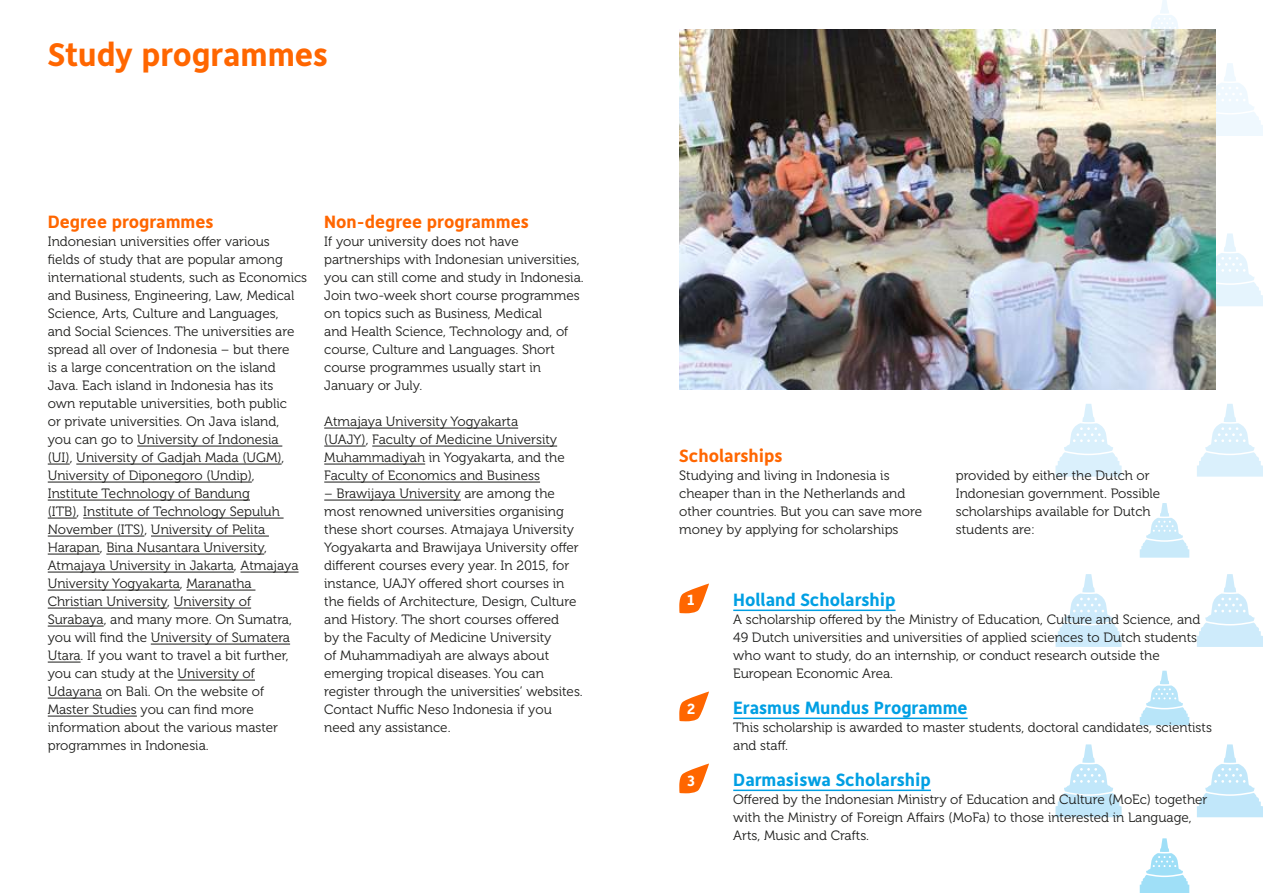
<style>
.page{position:relative;width:1263px;height:893px;background:#fff}
.page>*{position:absolute;margin:0;border:0;box-sizing:border-box;transform-origin:0 0}
.t1{font:700 33px "Depot";color:#f60}
.t2{font:700 18px "Depot";color:#009fe3}
.t3{font:700 18px "Depot";color:#f60}
.t4{font:700 15px "Depot";color:#fff}
.t5{font:13.5px/18px "Museo 300";color:#1d1d1b}
</style>
<div class="page">
<svg style="left:1215px;top:63px;width:48px;height:73px"></svg>
<svg style="left:1215px;top:233px;width:48px;height:73px"></svg>
<svg style="left:1055px;top:404px;width:67px;height:73px"></svg>
<svg style="left:1197px;top:404px;width:66px;height:73px"></svg>
<svg style="left:1055px;top:574px;width:67px;height:73px"></svg>
<svg style="left:1197px;top:574px;width:66px;height:73px"></svg>
<svg style="left:1055px;top:744px;width:67px;height:73px"></svg>
<svg style="left:1197px;top:744px;width:66px;height:73px"></svg>
<svg style="left:1140px;top:0;width:49px;height:30px"></svg>
<svg style="left:1140px;top:503px;width:49px;height:55px"></svg>
<svg style="left:1140px;top:671px;width:49px;height:54px"></svg>
<svg style="left:1140px;top:838px;width:49px;height:55px"></svg>
<img style="left:679px;top:30px;width:536px;height:360px">
<hr style="left:733px;top:610px;width:162px;height:1px;background:#009fe3">
<hr style="left:733px;top:718px;width:235px;height:1px;background:#009fe3">
<hr style="left:733px;top:790px;width:198px;height:1px;background:#009fe3">
<svg style="left:679px;top:583px;width:30px;height:30px"></svg>
<svg style="left:679px;top:691px;width:30px;height:30px"></svg>
<svg style="left:679px;top:763px;width:30px;height:30px"></svg>
<hr style="left:137px;top:446px;width:145px;height:1px;background:#1d1d1b">
<svg style="left:48px;top:464px;width:22px;height:1px"></svg>
<hr style="left:76px;top:464px;width:206px;height:1px;background:#1d1d1b">
<hr style="left:48px;top:482px;width:204px;height:1px;background:#1d1d1b">
<hr style="left:48px;top:500px;width:202px;height:1px;background:#1d1d1b">
<svg style="left:48px;top:518px;width:29px;height:1px"></svg>
<hr style="left:83px;top:518px;width:201px;height:1px;background:#1d1d1b">
<hr style="left:48px;top:536px;width:96px;height:1px;background:#1d1d1b">
<hr style="left:151px;top:536px;width:118px;height:1px;background:#1d1d1b">
<hr style="left:48px;top:554px;width:52px;height:1px;background:#1d1d1b">
<hr style="left:106px;top:554px;width:158px;height:1px;background:#1d1d1b">
<hr style="left:48px;top:572px;width:186px;height:1px;background:#1d1d1b">
<hr style="left:240px;top:572px;width:59px;height:1px;background:#1d1d1b">
<hr style="left:48px;top:590px;width:132px;height:1px;background:#1d1d1b">
<hr style="left:187px;top:590px;width:68px;height:1px;background:#1d1d1b">
<hr style="left:48px;top:608px;width:119px;height:1px;background:#1d1d1b">
<hr style="left:174px;top:608px;width:77px;height:1px;background:#1d1d1b">
<hr style="left:48px;top:626px;width:56px;height:1px;background:#1d1d1b">
<hr style="left:151px;top:644px;width:139px;height:1px;background:#1d1d1b">
<hr style="left:48px;top:662px;width:33px;height:1px;background:#1d1d1b">
<hr style="left:178px;top:680px;width:77px;height:1px;background:#1d1d1b">
<hr style="left:48px;top:698px;width:54px;height:1px;background:#1d1d1b">
<hr style="left:48px;top:716px;width:89px;height:1px;background:#1d1d1b">
<hr style="left:324px;top:428px;width:194px;height:1px;background:#1d1d1b">
<hr style="left:324px;top:446px;width:42px;height:1px;background:#1d1d1b">
<hr style="left:372px;top:446px;width:185px;height:1px;background:#1d1d1b">
<hr style="left:324px;top:464px;width:101px;height:1px;background:#1d1d1b">
<hr style="left:324px;top:482px;width:216px;height:1px;background:#1d1d1b">
<hr style="left:324px;top:500px;width:137px;height:1px;background:#1d1d1b">
<h1 class="t1" style="left:48px;top:33px;width:282px">Study programmes</h1>
<h2 class="t3" style="left:48px;top:210px;width:167px">Degree programmes</h2>
<p class="t5" style="left:48px;top:232px;width:261px">Indonesian universities offer various<br>fields of study that are popular among international students, such as Economics and Business, Engineering, Law, Medical Science, Arts, Culture and Languages,<br>and Social Sciences. The universities are spread all over of Indonesia – but there<br>is a large concentration on the island Java. Each island in Indonesia has its<br>own reputable universities, both public<br>or private universities. On Java island,<br>you can go to University of Indonesia<br>(UI), University of Gadjah Mada (UGM), University of Diponegoro (Undip), Institute Technology of Bandung<br>(ITB), Institute of Technology Sepuluh November (ITS), University of Pelita Harapan, Bina Nusantara University, Atmajaya University in Jakarta, Atmajaya University Yogyakarta, Maranatha Christian University, University of Surabaya, and many more. On Sumatra, you will find the University of Sumatera Utara. If you want to travel a bit further, you can study at the University of Udayana on Bali. On the website of Master Studies you can find more information about the various master programmes in Indonesia.</p>
<h2 class="t3" style="left:324px;top:210px;width:206px">Non-degree programmes</h2>
<p class="t5" style="left:324px;top:232px;width:261px">If your university does not have partnerships with Indonesian universities, you can still come and study in Indonesia.<br>Join two-week short course programmes on topics such as Business, Medical<br>and Health Science, Technology and, of course, Culture and Languages. Short course programmes usually start in January or July.</p>
<p class="t5" style="left:324px;top:412px;width:242px">Atmajaya University Yogyakarta (UAJY), Faculty of Medicine University Muhammadiyah in Yogyakarta, and the Faculty of Economics and Business</p>
<p class="t5" style="left:324px;top:484px;width:260px">– Brawijaya University are among the most renowned universities organising these short courses. Atmajaya University Yogyakarta and Brawijaya University offer different courses every year. In 2015, for instance, UAJY offered short courses in the fields of Architecture, Design, Culture and History. The short courses offered<br>by the Faculty of Medicine University<br>of Muhammadiyah are always about emerging tropical diseases. You can register through the universities’ websites.<br>Contact Nuffic Neso Indonesia if you need any assistance.</p>
<h2 class="t3" style="left:679px;top:444px;width:105px">Scholarships</h2>
<p class="t5" style="left:679px;top:466px;width:244px">Studying and living in Indonesia is cheaper than in the Netherlands and other countries. But you can save more money by applying for scholarships</p>
<p class="t5" style="left:956px;top:466px;width:206px">provided by either the Dutch or<br>Indonesian government. Possible scholarships available for Dutch students are:</p>
<p class="t4" style="left:687px;top:591px;width:10px">1</p>
<h2 class="t2" style="left:733px;top:588px;width:164px">Holland Scholarship</h2>
<p class="t5" style="left:733px;top:610px;width:469px">A scholarship offered by the Ministry of Education, Culture and Science, and 49 Dutch universities and universities of applied sciences to Dutch students who want to study, do an internship, or conduct research outside the European Economic Area.</p>
<p class="t4" style="left:687px;top:699px;width:10px">2</p>
<h2 class="t2" style="left:733px;top:696px;width:236px">Erasmus Mundus Programme</h2>
<p class="t5" style="left:733px;top:718px;width:480px">This scholarship is awarded to master students, doctoral candidates, scientists and staff.</p>
<p class="t4" style="left:687px;top:771px;width:10px">3</p>
<h2 class="t2" style="left:733px;top:768px;width:199px">Darmasiswa Scholarship</h2>
<p class="t5" style="left:733px;top:790px;width:476px">Offered by the Indonesian Ministry of Education and Culture (MoEc) together with the Ministry of Foreign Affairs (MoFa) to those interested in Language,<br>Arts, Music and Crafts.</p>
</div>
